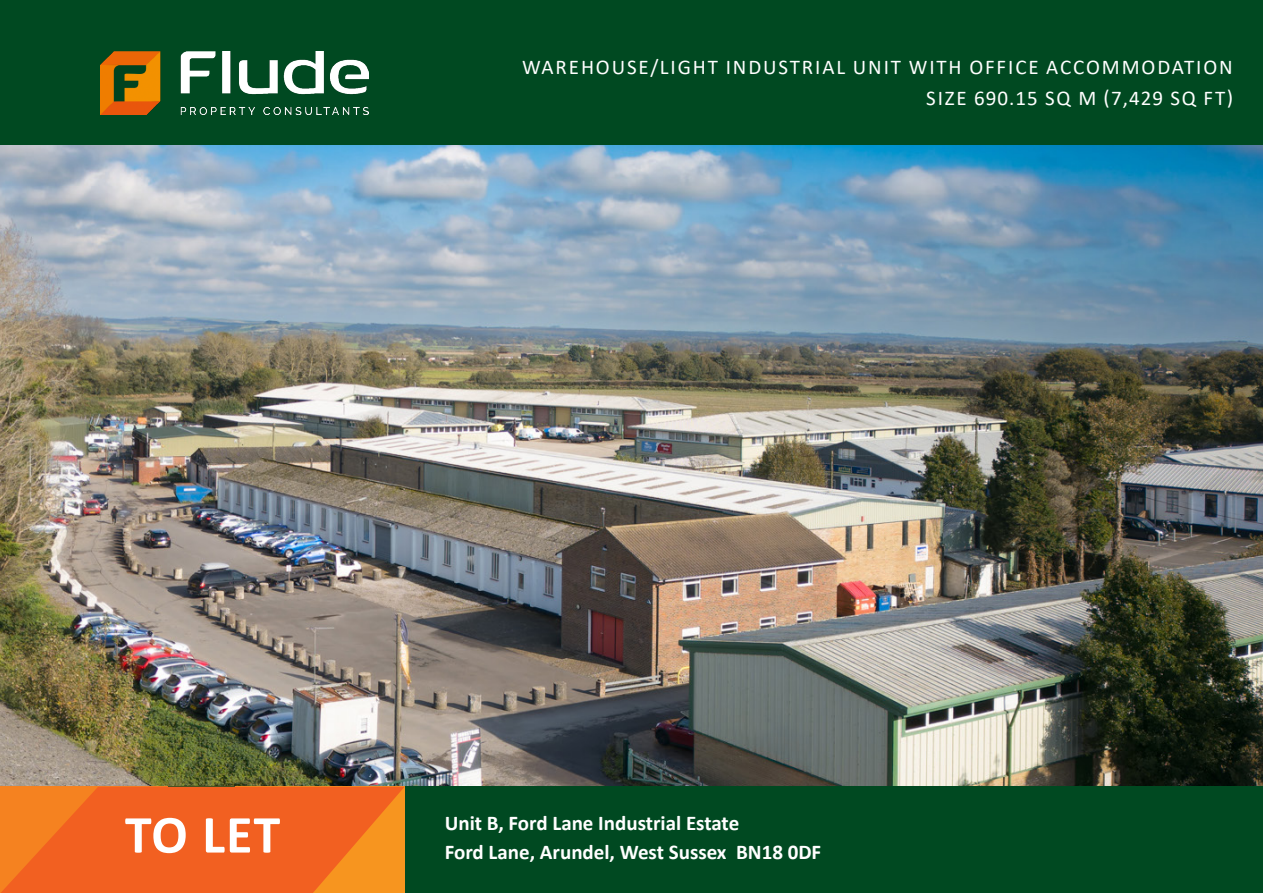
<style>
.page{position:relative;width:1263px;height:893px;background:#fff}
.page>*{position:absolute;margin:0;border:0;box-sizing:border-box;transform-origin:0 0}
.t1{font:700 54px "Calibri";color:#fff}
.Flude_-_Main_Header{font:21px "Calibri";letter-spacing:.09em;color:#fff}
.t2{font:700 21px "Calibri";color:#fff}
</style>
<div class="page">
<img style="left:0;top:145px;width:1263px;height:642px">
<div style="left:0;top:0;width:1263px;height:145px;background:#004921"></div>
<img style="left:100px;top:52px;width:268px;height:62px">
<div style="left:0;top:787px;width:1263px;height:106px;background:#004921"></div>
<svg style="left:1px;top:787px;width:404px;height:106px;background:#f26a20"></svg>
<p class="Flude_-_Main_Header" style="left:522px;top:52px;width:712px">WAREHOUSE/LIGHT INDUSTRIAL UNIT WITH OFFICE ACCOMMODATION</p>
<p class="Flude_-_Main_Header" style="left:926px;top:83px;width:309px">SIZE 690.15 SQ M (7,429 SQ FT)</p>
<p class="t1" style="left:125px;top:796px;width:157px">TO LET</p>
<p class="t2" style="left:445px;top:809px;width:296px">Unit B, Ford Lane Industrial Estate</p>
<p class="t2" style="left:445px;top:837px;width:378px">Ford Lane, Arundel, West Sussex BN18 0DF</p>
</div>
